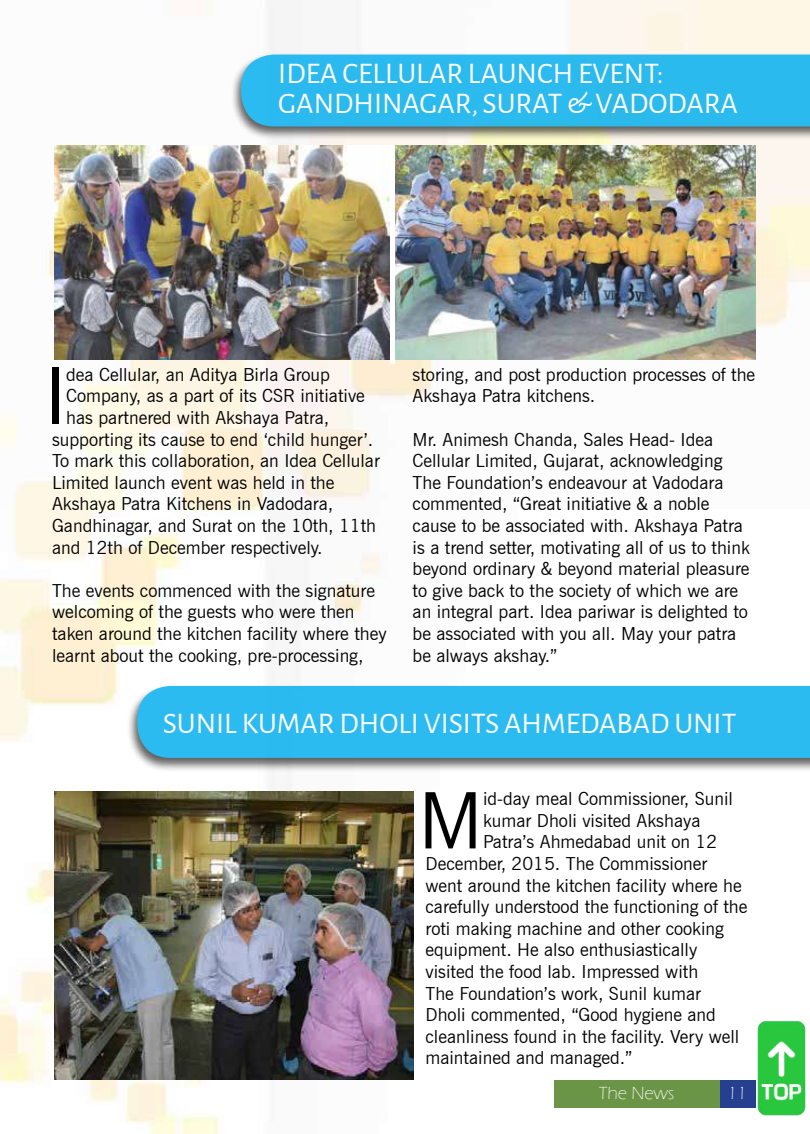
<style>
.page{position:relative;width:810px;height:1134px;background:#fff}
.page>*{position:absolute;margin:0;border:0;box-sizing:border-box;transform-origin:0 0}
.t1{font:77.7px "News Gothic BT";color:#000}
.t2{font:30px/30px "Alegreya Sans SC";color:#fff}
.t3{font:18px/21.6px "News Gothic BT";color:#000}
.t4{font:300 18px "Eras ITC";color:#fff}
</style>
<div class="page">
<img style="left:0;top:0;width:810px;height:1134px">
<div style="left:719px;top:1080px;width:37px;height:28px;background:#25408f"></div>
<div style="left:554px;top:1080px;width:166px;height:28px;background:#6b9546"></div>
<div style="left:230px;top:52px;width:580px;height:89px;background:#000;opacity:.75"></div>
<div style="left:241px;top:55px;width:569px;height:72px;background:#2bbaee"></div>
<img style="left:54px;top:145px;width:701px;height:215px">
<div style="left:126px;top:684px;width:684px;height:88px;background:#000;opacity:.75"></div>
<div style="left:137px;top:686px;width:673px;height:72px;background:#2cbbf1"></div>
<img style="left:54px;top:792px;width:359px;height:288px">
<div style="left:390px;top:145px;width:5px;height:219px;background:#fff"></div>
<img style="left:756px;top:1020px;width:50px;height:96px">
<h2 class="t2" style="left:278px;top:57px;width:461px">IDEA CELLULAR LAUNCH EVENT:<br>GANDHINAGAR, SURAT &amp; VADODARA</h2>
<h1 class="t1" style="left:44px;top:349px;width:24px">I</h1>
<p class="t3" style="left:66px;top:364px;width:265px">dea Cellular, an Aditya Birla Group</p>
<p class="t3" style="left:66px;top:385px;width:300px">Company, as a part of its CSR initiative</p>
<p class="t3" style="left:66px;top:407px;width:265px">has partnered with Akshaya Patra,</p>
<p class="t3" style="left:52px;top:428px;width:323px">supporting its cause to end ‘child hunger’.</p>
<p class="t3" style="left:52px;top:450px;width:329px">To mark this collaboration, an Idea Cellular</p>
<p class="t3" style="left:52px;top:472px;width:284px">Limited launch event was held in the</p>
<p class="t3" style="left:52px;top:493px;width:283px">Akshaya Patra Kitchens in Vadodara,</p>
<p class="t3" style="left:52px;top:515px;width:326px">Gandhinagar, and Surat on the 10th, 11th</p>
<p class="t3" style="left:52px;top:536px;width:272px">and 12th of December respectively.</p>
<p class="t3" style="left:52px;top:580px;width:336px">The events commenced with the signature welcoming of the guests who were then taken around the kitchen facility where they learnt about the cooking, pre-processing,</p>
<p class="t3" style="left:413px;top:364px;width:344px">storing, and post production processes of the<br>Akshaya Patra kitchens.</p>
<p class="t3" style="left:413px;top:428px;width:339px">Mr. Animesh Chanda, Sales Head- Idea Cellular Limited, Gujarat, acknowledging The Foundation’s endeavour at Vadodara commented, “Great initiative &amp; a noble cause to be associated with. Akshaya Patra is a trend setter, motivating all of us to think beyond ordinary &amp; beyond material pleasure to give back to the society of which we are an integral part. Idea pariwar is delighted to be associated with you all. May your patra be always akshay.”</p>
<h2 class="t2" style="left:163px;top:707px;width:575px">SUNIL KUMAR DHOLI VISITS AHMEDABAD UNIT</h2>
<h1 class="t1" style="left:418px;top:774px;width:67px">M</h1>
<p class="t3" style="left:483px;top:788px;width:251px">id-day meal Commissioner, Sunil</p>
<p class="t3" style="left:483px;top:810px;width:219px">kumar Dholi visited Akshaya</p>
<p class="t3" style="left:483px;top:831px;width:236px">Patra’s Ahmedabad unit on 12</p>
<p class="t3" style="left:426px;top:853px;width:283px">December, 2015. The Commissioner</p>
<p class="t3" style="left:426px;top:874px;width:318px">went around the kitchen facility where he</p>
<p class="t3" style="left:426px;top:896px;width:324px">carefully understood the functioning of the</p>
<p class="t3" style="left:426px;top:918px;width:300px">roti making machine and other cooking</p>
<p class="t3" style="left:426px;top:939px;width:273px">equipment. He also enthusiastically</p>
<p class="t3" style="left:426px;top:961px;width:274px">visited the food lab. Impressed with</p>
<p class="t3" style="left:426px;top:982px;width:277px">The Foundation’s work, Sunil kumar</p>
<p class="t3" style="left:426px;top:1004px;width:292px">Dholi commented, “Good hygiene and</p>
<p class="t3" style="left:426px;top:1026px;width:315px">cleanliness found in the facility. Very well</p>
<p class="t3" style="left:426px;top:1047px;width:208px">maintained and managed.”</p>
<p class="t4" style="left:599px;top:1083px;width:77px">The News</p>
<p class="t4" style="left:728px;top:1083px;width:21px">11</p>
</div>
